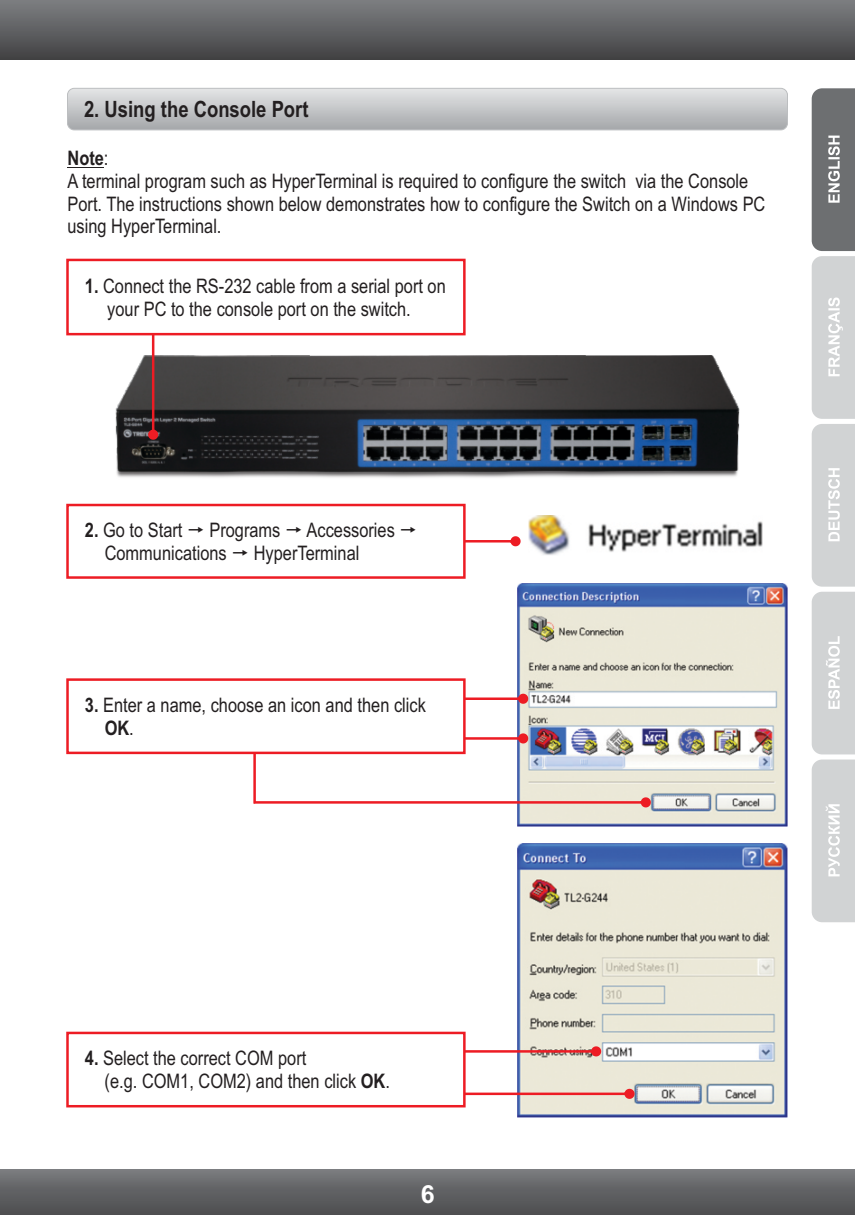
<style>
.page{position:relative;width:855px;height:1215px;background:#fff}
.page>*{position:absolute;margin:0;border:0;box-sizing:border-box;transform-origin:0 0}
.t1{font:700 25px "Arial";color:#fff}
.t2{font:700 22.5px "Arial Narrow";color:#231f20}
.t3{font:20px/22.8px "Arial Narrow";color:#231f20}
.s1{font-weight:700}
</style>
<div class="page">
<svg style="left:812px;top:88px;width:43px;height:666px;background:#bdbfc0"></svg>
<svg style="left:812px;top:760px;width:43px;height:162px;background:#d3d5d6"></svg>
<div style="left:0;top:0;width:855px;height:59px;background:linear-gradient(to bottom,#7d7f82,#434244)"></div>
<div style="left:0;top:1170px;width:855px;height:45px;background:linear-gradient(to bottom,#77797c,#4b4c4e)"></div>
<hr style="left:68px;top:167px;width:36px;height:1px;background:#231f20">
<div style="left:68px;top:88px;width:720px;height:42px;background:linear-gradient(to bottom,#e4e6e7,#a6a8ab);border-radius:7px"></div>
<div style="left:67px;top:88px;width:721px;height:42px;border:1px solid #bcbec0;border-radius:7px"></div>
<img style="left:116px;top:356px;width:624px;height:122px">
<svg style="left:66px;top:258px;width:401px;height:182px"></svg>
<img style="left:529px;top:516px;width:234px;height:39px">
<img style="left:517px;top:583px;width:270px;height:243px">
<img style="left:517px;top:844px;width:270px;height:273px">
<svg style="left:66px;top:1030px;width:569px;height:79px"></svg>
<svg style="left:66px;top:677px;width:585px;height:130px"></svg>
<svg style="left:66px;top:503px;width:455px;height:76px"></svg>
<p class="t2" style="left:84px;top:101px;width:226px">2. Using the Console Port</p>
<p class="t3" style="left:68px;top:149px;width:699px"><span class="s1">Note</span>:<br>A terminal program such as HyperTerminal is required to configure the switch via the Console Port. The instructions shown below demonstrates how to configure the Switch on a Windows PC using HyperTerminal.</p>
<p class="t3" style="left:107px;top:276px;width:340px;text-indent:-22px"><span class="s1">1.</span> Connect the RS-232 cable from a serial port on your PC to the console port on the switch.</p>
<p class="t3" style="left:85px;top:521px;width:99px"><span class="s1">2.</span> Go to Start</p>
<p class="t3" style="left:209px;top:521px;width:73px">Programs</p>
<p class="t3" style="left:307px;top:521px;width:90px">Accessories</p>
<p class="t3" style="left:105px;top:543px;width:124px">Communications</p>
<p class="t3" style="left:254px;top:543px;width:107px">HyperTerminal</p>
<p class="t3" style="left:105px;top:695px;width:323px;text-indent:-20px"><span class="s1">3.</span> Enter a name, choose an icon and then click<br><span class="s1">OK</span>.</p>
<p class="t3" style="left:105px;top:1049px;width:287px;text-indent:-20px"><span class="s1">4.</span> Select the correct COM port<br>(e.g. COM1, COM2) and then click <span class="s1">OK</span>.</p>
<p class="t1" style="left:421px;top:1185px;width:15px">6</p>
</div>
